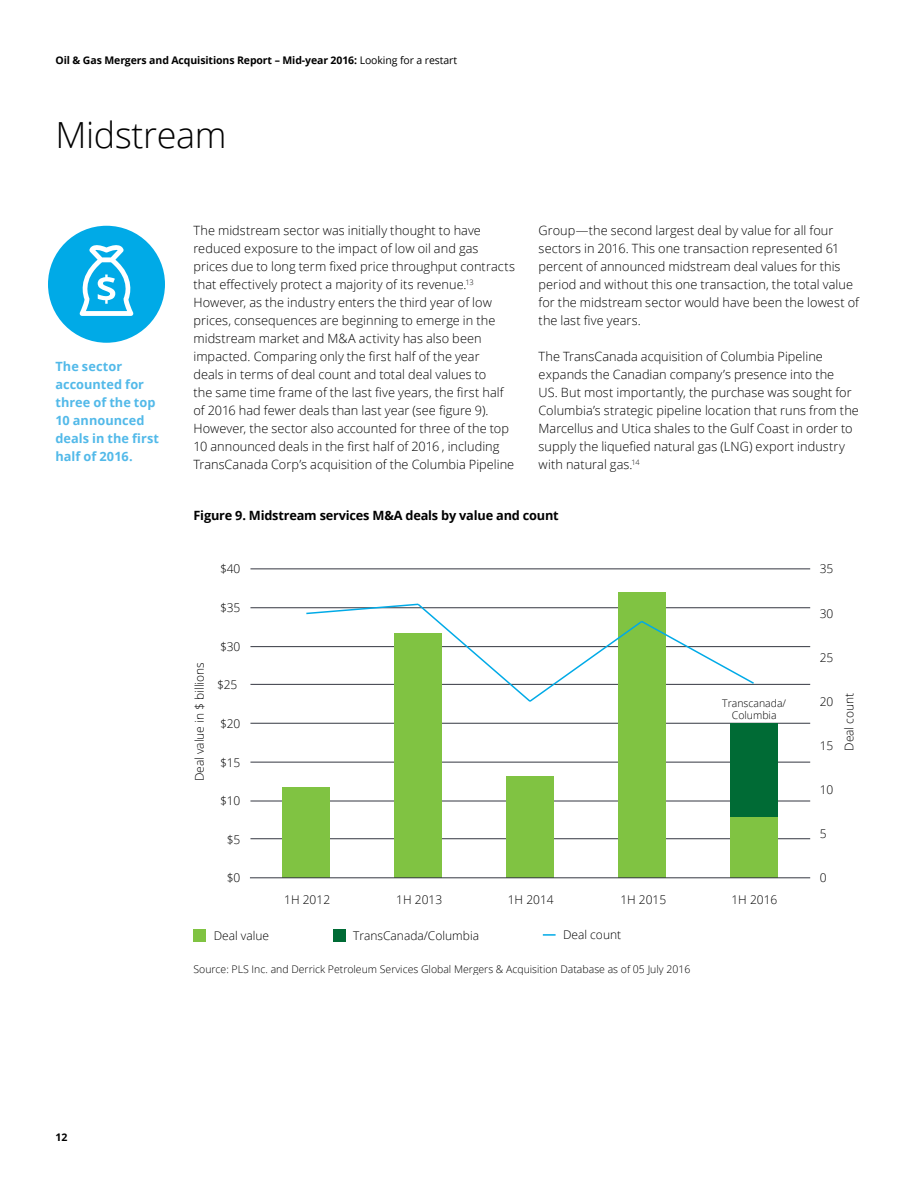
<style>
.page{position:relative;width:918px;height:1188px;background:#fff}
.page>*{position:absolute;margin:0;border:0;box-sizing:border-box;transform-origin:0 0}
.t1{font:300 36px "Open Sans";letter-spacing:-.01em;color:#000}
.t2{font:300 12.75px/18px "Open Sans";letter-spacing:.005em;color:#000}
.t3{font:700 12.75px/18px "Open Sans";color:#52b9e9}
.t4{font:700 12.75px "Open Sans";letter-spacing:-.015em;color:#000}
.t5{font:300 12px "Open Sans";color:#000}
.t6{font:300 10.5px/12px "Open Sans";color:#000;text-align:center}
.t7{font:700 10.5px "Open Sans";letter-spacing:-.01em;color:#000}
.s1{font-weight:400}
</style>
<div class="page">
<hr style="left:250px;top:569px;width:560px;height:1px;background:#343741">
<hr style="left:250px;top:607px;width:560px;height:1px;background:#343741">
<hr style="left:250px;top:646px;width:560px;height:1px;background:#343741">
<hr style="left:250px;top:684px;width:560px;height:1px;background:#343741">
<hr style="left:250px;top:723px;width:560px;height:1px;background:#343741">
<hr style="left:250px;top:762px;width:560px;height:1px;background:#343741">
<hr style="left:250px;top:801px;width:560px;height:1px;background:#343741">
<hr style="left:250px;top:838px;width:560px;height:1px;background:#343741">
<div style="left:730px;top:817px;width:48px;height:61px;background:#80c342"></div>
<div style="left:619px;top:592px;width:47px;height:286px;background:#80c342"></div>
<div style="left:506px;top:776px;width:48px;height:102px;background:#80c342"></div>
<div style="left:394px;top:633px;width:48px;height:245px;background:#80c342"></div>
<div style="left:282px;top:787px;width:48px;height:91px;background:#80c342"></div>
<div style="left:730px;top:723px;width:48px;height:94px;background:#006b35"></div>
<svg style="left:305px;top:602px;width:451px;height:101px"></svg>
<hr style="left:250px;top:878px;width:560px;height:1px;background:#343741">
<svg style="left:543px;top:934px;width:13px;height:2px"></svg>
<div style="left:194px;top:929px;width:12px;height:13px;background:#80c342"></div>
<div style="left:333px;top:929px;width:13px;height:13px;background:#006b35"></div>
<svg style="left:48px;top:226px;width:117px;height:117px"></svg>
<p class="t7" style="left:56px;top:53px;width:403px">Oil &amp; Gas Mergers and Acquisitions Report – Mid-year 2016: <span class="s1">Looking for a restart</span></p>
<h1 class="t1" style="left:56px;top:110px;width:173px">Midstream</h1>
<p class="t3" style="left:56px;top:357px;width:105px">The sector accounted for three of the top<br>10 announced deals in the first half of 2016.</p>
<p class="t2" style="left:193px;top:221px;width:323px">The midstream sector was initially thought to have reduced exposure to the impact of low oil and gas prices due to long term fixed price throughput contracts that effectively protect a majority of its revenue.<sup>13<br></sup>However, as the industry enters the third year of low prices, consequences are beginning to emerge in the midstream market and M&amp;A activity has also been impacted. Comparing only the first half of the year<br>deals in terms of deal count and total deal values to<br>the same time frame of the last five years, the first half of 2016 had fewer deals than last year (see figure 9).<br>However, the sector also accounted for three of the top 10 announced deals in the first half of 2016 , including TransCanada Corp’s acquisition of the Columbia Pipeline</p>
<p class="t2" style="left:539px;top:221px;width:322px">Group—the second largest deal by value for all four sectors in 2016. This one transaction represented 61 percent of announced midstream deal values for this period and without this one transaction, the total value for the midstream sector would have been the lowest of the last five years.</p>
<p class="t2" style="left:539px;top:347px;width:322px">The TransCanada acquisition of Columbia Pipeline expands the Canadian company’s presence into the<br>US. But most importantly, the purchase was sought for Columbia’s strategic pipeline location that runs from the Marcellus and Utica shales to the Gulf Coast in order to supply the liquefied natural gas (LNG) export industry with natural gas.<sup>14</sup></p>
<p class="t4" style="left:194px;top:506px;width:367px">Figure 9. Midstream services M&amp;A deals by value and count</p>
<p class="t5" style="left:220px;top:561px;width:22px">$40</p>
<p class="t5" style="left:220px;top:599px;width:22px">$35</p>
<p class="t5" style="left:191px;top:781px;width:121px;rotate:-90deg">Deal value in $ billions</p>
<p class="t5" style="left:220px;top:638px;width:22px">$30</p>
<p class="t5" style="left:217px;top:677px;width:22px">$25</p>
<p class="t5" style="left:220px;top:715px;width:22px">$20</p>
<p class="t5" style="left:220px;top:754px;width:22px">$15</p>
<p class="t5" style="left:220px;top:793px;width:22px">$10</p>
<p class="t5" style="left:227px;top:831px;width:15px">$5</p>
<p class="t6" style="left:722px;top:697px;width:65px">Transcanada/<br>Columbia</p>
<p class="t5" style="left:227px;top:870px;width:15px">$0</p>
<p class="t5" style="left:284px;top:892px;width:48px">1H 2012</p>
<p class="t5" style="left:396px;top:892px;width:48px">1H 2013</p>
<p class="t5" style="left:508px;top:892px;width:48px">1H 2014</p>
<p class="t5" style="left:620px;top:892px;width:48px">1H 2015</p>
<p class="t5" style="left:731px;top:892px;width:48px">1H 2016</p>
<p class="t5" style="left:214px;top:928px;width:57px">Deal value</p>
<p class="t5" style="left:353px;top:928px;width:127px">TransCanada/Columbia</p>
<p class="t5" style="left:563px;top:927px;width:60px">Deal count</p>
<p class="t6" style="left:194px;top:963px;width:498px">Source: PLS Inc. and Derrick Petroleum Services Global Mergers &amp; Acquisition Database as of 05 July 2016</p>
<p class="t5" style="left:820px;top:561px;width:15px">35</p>
<p class="t5" style="left:820px;top:605px;width:15px">30</p>
<p class="t5" style="left:820px;top:649px;width:15px">25</p>
<p class="t5" style="left:820px;top:693px;width:15px">20</p>
<p class="t5" style="left:820px;top:737px;width:15px">15</p>
<p class="t5" style="left:841px;top:751px;width:60px;rotate:-90deg">Deal count</p>
<p class="t5" style="left:820px;top:782px;width:15px">10</p>
<p class="t5" style="left:820px;top:826px;width:8px">5</p>
<p class="t5" style="left:820px;top:870px;width:8px">0</p>
<p class="t7" style="left:56px;top:1129px;width:13px">12</p>
</div>
